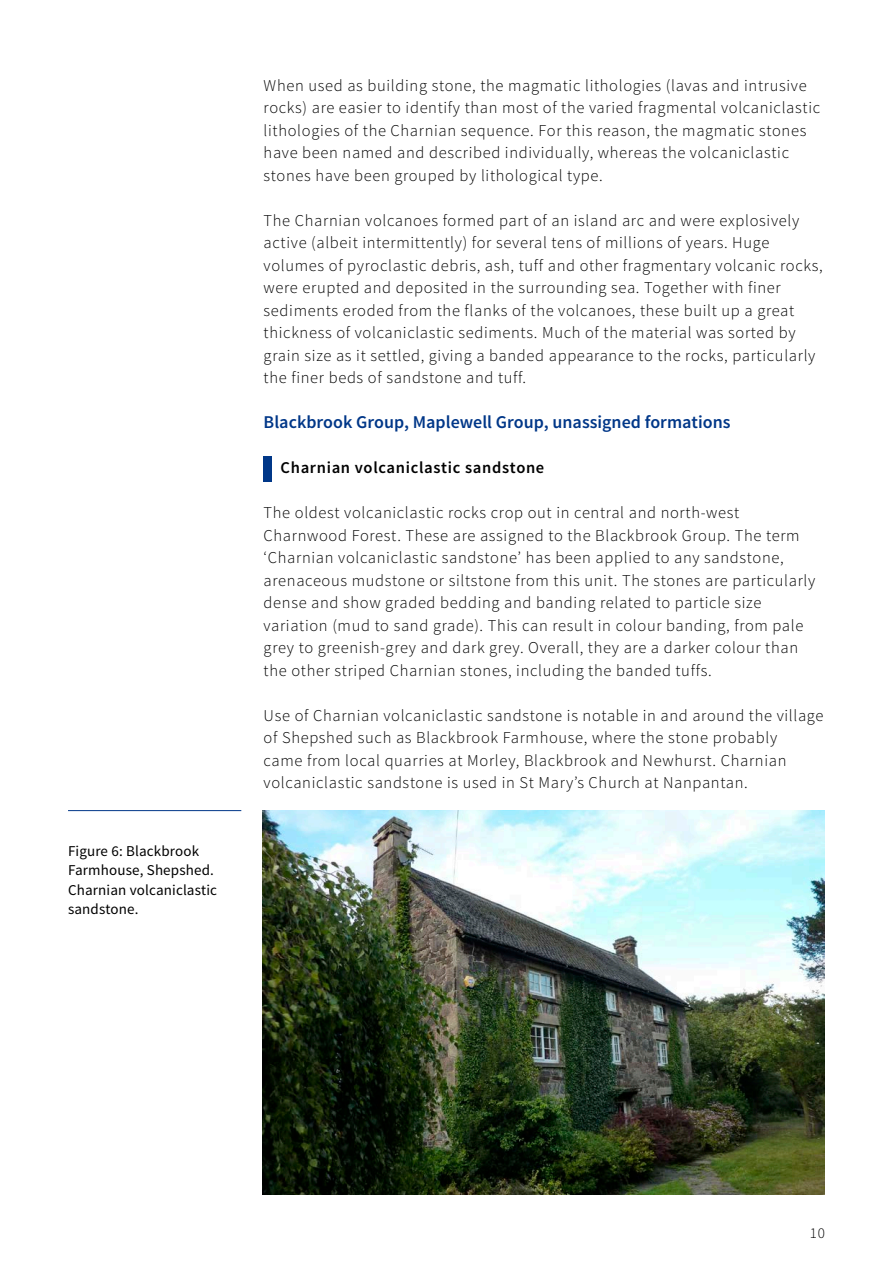
<style>
.page{position:relative;width:893px;height:1263px;background:#fff}
.page>*{position:absolute;margin:0;border:0;box-sizing:border-box;transform-origin:0 0}
.Heading_2{font:600 18px "Source Sans Pro";color:#003788}
.Body_text{font:300 16.5px/22.5px "Source Sans Pro";letter-spacing:.04em;color:#000}
.Emphasis_Stone_type{font:600 16.5px "Source Sans Pro";letter-spacing:.04em;color:#000}
.t1{font:15px/19.5px "Source Sans Pro";letter-spacing:.01em;color:#000}
.t2{font:300 15px "Source Sans Pro";color:#000}
</style>
<div class="page">
<div style="left:264px;top:456px;width:8px;height:25px;background:#003788"></div>
<hr style="left:68px;top:810px;width:173px;height:1px;background:#003788">
<img style="left:263px;top:811px;width:562px;height:384px">
<p class="t1" style="left:68px;top:841px;width:151px">Figure 6: Blackbrook<br>Farmhouse, Shepshed.<br>Charnian volcaniclastic sandstone.</p>
<p class="Body_text" style="left:264px;top:74px;width:558px">When used as building stone, the magmatic lithologies (lavas and intrusive rocks) are easier to identify than most of the varied fragmental volcaniclastic lithologies of the Charnian sequence. For this reason, the magmatic stones have been named and described individually, whereas the volcaniclastic stones have been grouped by lithological type.</p>
<p class="Body_text" style="left:264px;top:209px;width:560px">The Charnian volcanoes formed part of an island arc and were explosively active (albeit intermittently) for several tens of millions of years. Huge volumes of pyroclastic debris, ash, tuff and other fragmentary volcanic rocks, were erupted and deposited in the surrounding sea. Together with finer sediments eroded from the flanks of the volcanoes, these built up a great thickness of volcaniclastic sediments. Much of the material was sorted by grain size as it settled, giving a banded appearance to the rocks, particularly the finer beds of sandstone and tuff.</p>
<h2 class="Heading_2" style="left:264px;top:411px;width:468px">Blackbrook Group, Maplewell Group, unassigned formations</h2>
<h3 class="Emphasis_Stone_type" style="left:281px;top:457px;width:265px">Charnian volcaniclastic sandstone</h3>
<p class="Body_text" style="left:264px;top:501px;width:553px">The oldest volcaniclastic rocks crop out in central and north-west Charnwood Forest. These are assigned to the Blackbrook Group. The term ‘Charnian volcaniclastic sandstone’ has been applied to any sandstone, arenaceous mudstone or siltstone from this unit. The stones are particularly dense and show graded bedding and banding related to particle size variation (mud to sand grade). This can result in colour banding, from pale grey to greenish-grey and dark grey. Overall, they are a darker colour than the other striped Charnian stones, including the banded tuffs.</p>
<p class="Body_text" style="left:264px;top:704px;width:561px">Use of Charnian volcaniclastic sandstone is notable in and around the village of Shepshed such as Blackbrook Farmhouse, where the stone probably<br>came from local quarries at Morley, Blackbrook and Newhurst. Charnian volcaniclastic sandstone is used in St Mary’s Church at Nanpantan.</p>
<p class="t2" style="left:810px;top:1224px;width:16px">10</p>
</div>
